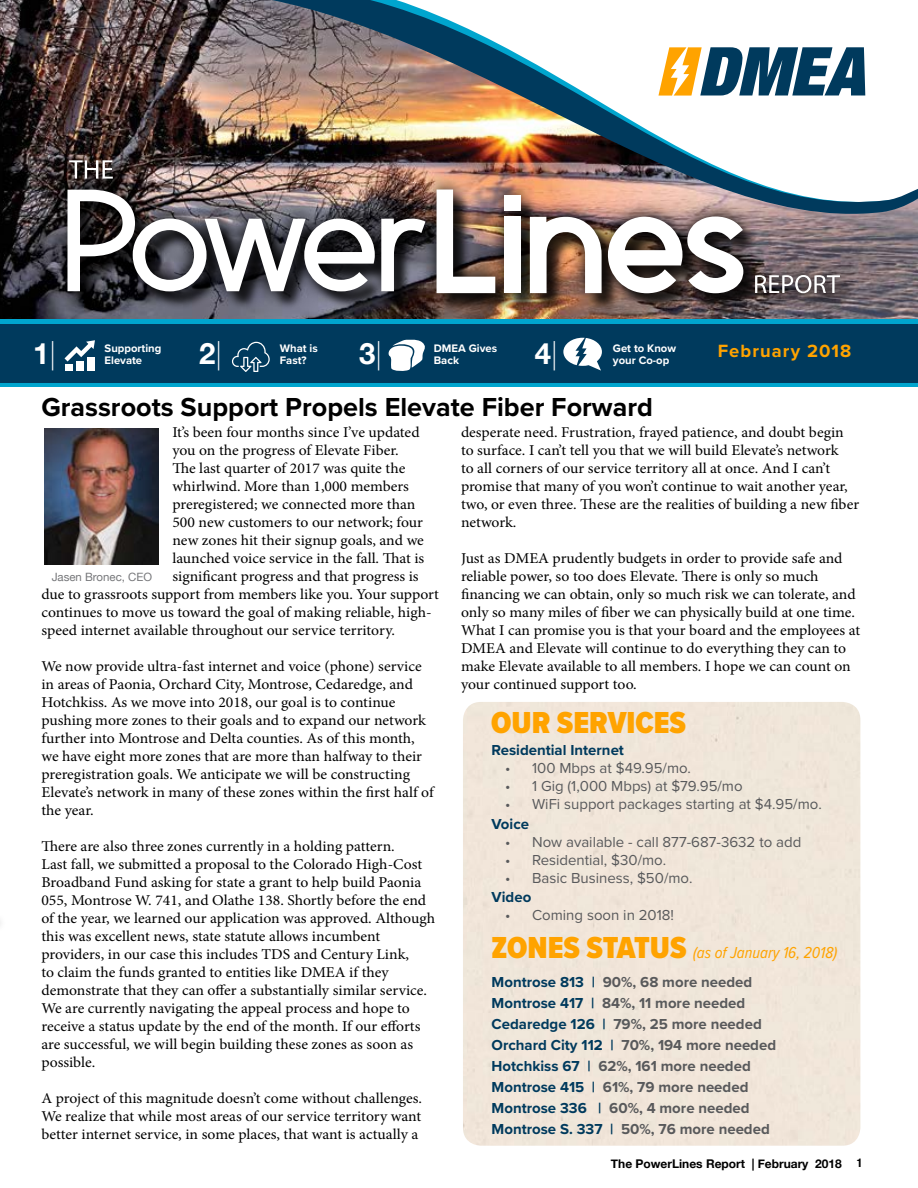
<style>
.page{position:relative;width:918px;height:1188px;background:#fff}
.page>*{position:absolute;margin:0;border:0;box-sizing:border-box;transform-origin:0 0}
.t1{font:900 31.5px "Proxima Nova Cond";color:#ffa300}
.t2{font:700 29.4px "Helvetica Neue";color:#fff}
.t3{font:700 27px "Proxima Nova";color:#000}
.t4{font:700 18.3px "Proxima Nova";letter-spacing:.06em;color:#ffa300}
.t5{font:italic 16.5px "Proxima Nova Cond";color:#ffa300}
.t6{font:15px/18px "Minion Pro";letter-spacing:-.005em;color:#000;scale:1.04 1}
.t7{font:700 15px/21px "Proxima Nova";color:#58595b}
.t8{font:15px "Proxima Nova";color:#58595b}
.t9{font:700 15px "Proxima Nova";color:#003a5d}
.t10{font:700 12px "Helvetica Neue";color:#000}
.t11{font:700 condensed 12px "Helvetica Neue";color:#000}
.t12{font:11.4px "Helvetica Neue";color:#77787b}
.t13{font:700 11.25px/12px "Proxima Nova";color:#fff}
.s1{font-weight:100}
.s2{font-weight:900;font-style:normal;font-size:31.5px}
.s3{color:#003a5d}
</style>
<div class="page">
<img style="left:0;top:0;width:918px;height:320px">
<div style="left:70px;top:163px;width:788px;height:149px;background:#000;opacity:.75"></div>
<img style="left:52px;top:145px;width:802px;height:164px">
<svg style="left:69px;top:160px;width:44px;height:19px"></svg>
<svg style="left:755px;top:275px;width:85px;height:18px"></svg>
<svg style="left:67px;top:190px;width:308px;height:101px"></svg>
<svg style="left:381px;top:219px;width:44px;height:72px"></svg>
<div style="left:504px;top:195px;width:17px;height:16px;background:#fff"></div>
<div style="left:504px;top:217px;width:17px;height:76px;background:#fff"></div>
<svg style="left:530px;top:217px;width:72px;height:76px"></svg>
<svg style="left:608px;top:216px;width:135px;height:77px"></svg>
<img style="left:437px;top:190px;width:58px;height:103px">
<div style="left:0;top:320px;width:918px;height:67px;background:#00a5ce"></div>
<div style="left:0;top:324px;width:918px;height:59px;background:#003a5d"></div>
<svg style="left:658px;top:47px;width:207px;height:49px"></svg>
<img style="left:45px;top:428px;width:114px;height:137px">
<svg style="left:563px;top:338px;width:39px;height:33px"></svg>
<svg style="left:232px;top:342px;width:38px;height:30px"></svg>
<svg style="left:388px;top:339px;width:37px;height:32px"></svg>
<svg style="left:65px;top:340px;width:30px;height:22px"></svg>
<div style="left:65px;top:364px;width:8px;height:7px;background:#fff"></div>
<div style="left:76px;top:361px;width:8px;height:10px;background:#fff"></div>
<div style="left:87px;top:357px;width:8px;height:14px;background:#fff"></div>
<h2 class="t2" style="left:33px;top:331px;width:24px">1<span class="s1">|</span></h2>
<h2 class="t2" style="left:199px;top:331px;width:24px">2<span class="s1">|</span></h2>
<p class="t13" style="left:105px;top:342px;width:58px">Supporting<br>Elevate</p>
<p class="t13" style="left:280px;top:342px;width:39px">What is</p>
<p class="t13" style="left:280px;top:354px;width:28px">Fast?</p>
<h2 class="t2" style="left:359px;top:331px;width:24px">3<span class="s1">|</span></h2>
<p class="t13" style="left:434px;top:342px;width:65px">DMEA Gives</p>
<p class="t13" style="left:434px;top:354px;width:27px">Back</p>
<h2 class="t2" style="left:535px;top:331px;width:24px">4<span class="s1">|</span></h2>
<p class="t13" style="left:613px;top:342px;width:65px">Get to Know your Co-op</p>
<p class="t4" style="left:718px;top:337px;width:135px">February 2018</p>
<h3 class="t3" style="left:41px;top:387px;width:613px">Grassroots Support Propels Elevate Fiber Forward</h3>
<p class="t6" style="left:172px;top:423px;width:239px">It’s been four months since I’ve updated</p>
<p class="t6" style="left:172px;top:441px;width:219px">you on the progress of Elevate Fiber.</p>
<p class="t6" style="left:172px;top:459px;width:225px">The last quarter of 2017 was quite the</p>
<p class="t6" style="left:172px;top:477px;width:229px">whirlwind. More than 1,000 members</p>
<p class="t6" style="left:172px;top:495px;width:235px">preregistered; we connected more than</p>
<p class="t6" style="left:172px;top:513px;width:243px">500 new customers to our network; four</p>
<p class="t6" style="left:172px;top:531px;width:243px">new zones hit their signup goals, and we</p>
<p class="t6" style="left:172px;top:549px;width:244px">launched voice service in the fall. That is</p>
<p class="t6" style="left:172px;top:567px;width:238px">significant progress and that progress is</p>
<p class="t6" style="left:41px;top:585px;width:384px">due to grassroots support from members like you. Your support</p>
<p class="t6" style="left:41px;top:603px;width:377px">continues to move us toward the goal of making reliable, high-</p>
<p class="t6" style="left:41px;top:621px;width:341px">speed internet available throughout our service territory.</p>
<p class="t6" style="left:41px;top:657px;width:379px">We now provide ultra-fast internet and voice (phone) service in areas of Paonia, Orchard City, Montrose, Cedaredge, and Hotchkiss. As we move into 2018, our goal is to continue pushing more zones to their goals and to expand our network further into Montrose and Delta counties. As of this month, we have eight more zones that are more than halfway to their preregistration goals. We anticipate we will be constructing Elevate’s network in many of these zones within the first half of the year.</p>
<p class="t6" style="left:41px;top:837px;width:380px">There are also three zones currently in a holding pattern.<br>Last fall, we submitted a proposal to the Colorado High-Cost Broadband Fund asking for state a grant to help build Paonia 055, Montrose W. 741, and Olathe 138. Shortly before the end of the year, we learned our application was approved. Although this was excellent news, state statute allows incumbent providers, in our case this includes TDS and Century Link,<br>to claim the funds granted to entities like DMEA if they demonstrate that they can offer a substantially similar service.<br>We are currently navigating the appeal process and hope to receive a status update by the end of the month. If our efforts are successful, we will begin building these zones as soon as possible.</p>
<p class="t6" style="left:41px;top:1089px;width:368px;text-align:justify">A project of this magnitude doesn’t come without challenges.<br>We realize that while most areas of our service territory want better internet service, in some places, that want is actually a</p>
<p class="t12" style="left:52px;top:569px;width:102px">Jasen Bronec, CEO</p>
<p class="t6" style="left:461px;top:423px;width:384px">desperate need. Frustration, frayed patience, and doubt begin to surface. I can’t tell you that we will build Elevate’s network<br>to all corners of our service territory all at once. And I can’t promise that many of you won’t continue to wait another year, two, or even three. These are the realities of building a new fiber network.</p>
<p class="t6" style="left:461px;top:549px;width:385px">Just as DMEA prudently budgets in order to provide safe and reliable power, so too does Elevate. There is only so much financing we can obtain, only so much risk we can tolerate, and only so many miles of fiber we can physically build at one time.<br>What I can promise you is that your board and the employees at DMEA and Elevate will continue to do everything they can to make Elevate available to all members. I hope we can count on your continued support too.</p>
<h1 class="t1" style="left:491px;top:703px;width:196px">OUR SERVICES</h1>
<p class="t9" style="left:492px;top:739px;width:134px">Residential Internet</p>
<p class="t8" style="left:505px;top:757px;width:188px">• 100 Mbps at $49.95/mo.</p>
<p class="t8" style="left:505px;top:775px;width:239px">• 1 Gig (1,000 Mbps) at $79.95/mo</p>
<p class="t8" style="left:505px;top:793px;width:318px">• WiFi support packages starting at $4.95/mo.</p>
<p class="t9" style="left:492px;top:813px;width:39px">Voice</p>
<p class="t8" style="left:505px;top:831px;width:298px">• Now available - call 877-687-3632 to add</p>
<p class="t8" style="left:505px;top:849px;width:163px">• Residential, $30/mo.</p>
<p class="t8" style="left:505px;top:867px;width:189px">• Basic Business, $50/mo.</p>
<p class="t9" style="left:492px;top:886px;width:41px">Video</p>
<p class="t8" style="left:505px;top:904px;width:170px">• Coming soon in 2018!</p>
<p class="t5" style="left:492px;top:943px;width:347px"><span class="s2">ZONES STATUS</span> (as of January 16, 2018)</p>
<p class="t7" style="left:492px;top:971px;width:286px"><span class="s3">Montrose 813 |</span> 90%, 68 more needed <span class="s3">Montrose 417 |</span> 84%, 11 more needed <span class="s3">Cedaredge 126 |</span> 79%, 25 more needed <span class="s3">Orchard City 112 |</span> 70%, 194 more needed <span class="s3">Hotchkiss 67 |</span> 62%, 161 more needed <span class="s3">Montrose 415 |</span> 61%, 79 more needed <span class="s3">Montrose 336 |</span> 60%, 4 more needed <span class="s3">Montrose S. 337 |</span> 50%, 76 more needed</p>
<p class="t10" style="left:611px;top:1154px;width:232px">The PowerLines Report | February 2018</p>
<p class="t11" style="left:857px;top:1153px;width:7px">1</p>
</div>
